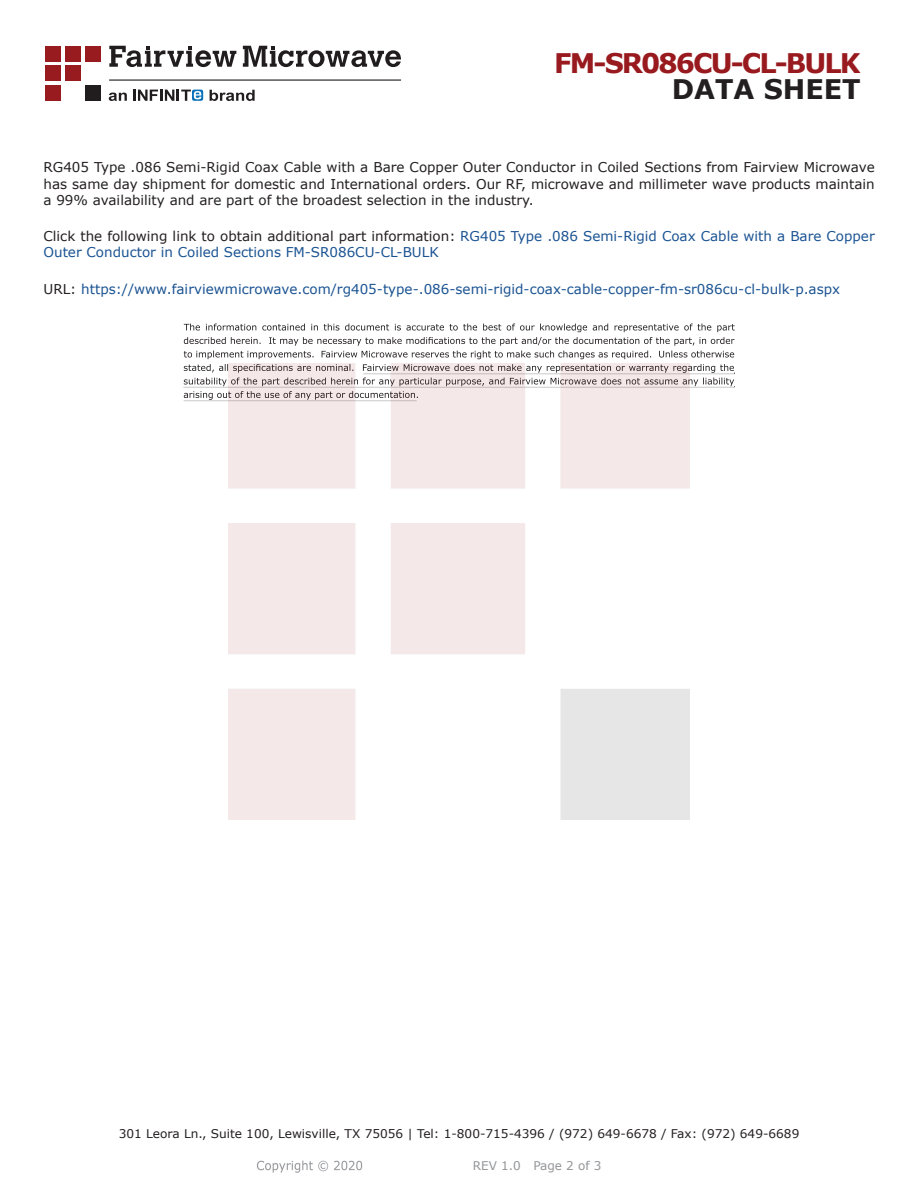
<style>
.page{position:relative;width:918px;height:1188px;background:#fff}
.page>*{position:absolute;margin:0;border:0;box-sizing:border-box;transform-origin:0 0}
.FM{font:700 27px "Verdana";letter-spacing:-.07em;color:#981a1e}
.t1{font:700 27px "Verdana";color:#231f20}
.Web_Description_Para{font:13.5px/16.2px "Verdana";color:#231f20;text-align:justify}
.Web_Description_Para-2{font:13.5px/16.2px "Verdana";color:#1a5392}
.URL_para{font:13.5px "Verdana";color:#1a5392}
.t2{font:12px "Verdana";color:#231f20}
.REV_Info{font:12px "Verdana";color:#939598}
.s1{color:#231f20}
</style>
<div class="page">
<svg style="left:184px;top:324px;width:551px;height:76px"></svg>
<hr style="left:363px;top:373px;width:372px;height:1px;background:#231f20">
<hr style="left:183px;top:387px;width:551px;height:1px;background:#231f20">
<hr style="left:184px;top:400px;width:233px;height:1px;background:#231f20">
<img style="left:257px;top:1160px;width:106px;height:13px">
<img style="left:228px;top:364px;width:462px;height:456px">
<div style="left:45px;top:46px;width:16px;height:15px;background:#971b1f"></div>
<div style="left:65px;top:66px;width:16px;height:15px;background:#971b1f"></div>
<div style="left:85px;top:85px;width:16px;height:16px;background:#211d1e"></div>
<div style="left:45px;top:85px;width:16px;height:16px;background:#971b1f"></div>
<div style="left:85px;top:46px;width:16px;height:15px;background:#971b1f"></div>
<div style="left:45px;top:66px;width:16px;height:15px;background:#971b1f"></div>
<div style="left:65px;top:46px;width:16px;height:15px;background:#971b1f"></div>
<svg style="left:109px;top:46px;width:292px;height:21px"></svg>
<svg style="left:192px;top:90px;width:11px;height:11px"></svg>
<svg style="left:133px;top:90px;width:68px;height:11px"></svg>
<svg style="left:210px;top:90px;width:45px;height:11px"></svg>
<svg style="left:109px;top:93px;width:18px;height:8px"></svg>
<hr style="left:109px;top:80px;width:292px;height:1px;background:#211d1e">
<p class="FM" style="left:554px;top:44px;width:308px">FM-SR086CU-CL-BULK</p>
<p class="t1" style="left:672px;top:70px;width:191px">DATA SHEET</p>
<p class="Web_Description_Para" style="left:44px;top:159px;width:833px">RG405 Type .086 Semi-Rigid Coax Cable with a Bare Copper Outer Conductor in Coiled Sections from Fairview Microwave has same day shipment for domestic and International orders. Our RF, microwave and millimeter wave products maintain a 99% availability and are part of the broadest selection in the industry.</p>
<p class="Web_Description_Para-2" style="left:44px;top:228px;width:833px"><span class="s1">Click the following link to obtain additional part information:</span> RG405 Type .086 Semi-Rigid Coax Cable with a Bare Copper<br>Outer Conductor in Coiled Sections FM-SR086CU-CL-BULK</p>
<p class="URL_para" style="left:44px;top:280px;width:798px"><span class="s1">URL:</span> https://www.fairviewmicrowave.com/rg405-type-.086-semi-rigid-coax-cable-copper-fm-sr086cu-cl-bulk-p.aspx</p>
<p class="t2" style="left:119px;top:1125px;width:682px">301 Leora Ln., Suite 100, Lewisville, TX 75056 | Tel: 1-800-715-4396 / (972) 649-6678 / Fax: (972) 649-6689</p>
<p class="REV_Info" style="left:473px;top:1157px;width:130px">REV 1.0 Page 2 of 3</p>
</div>
